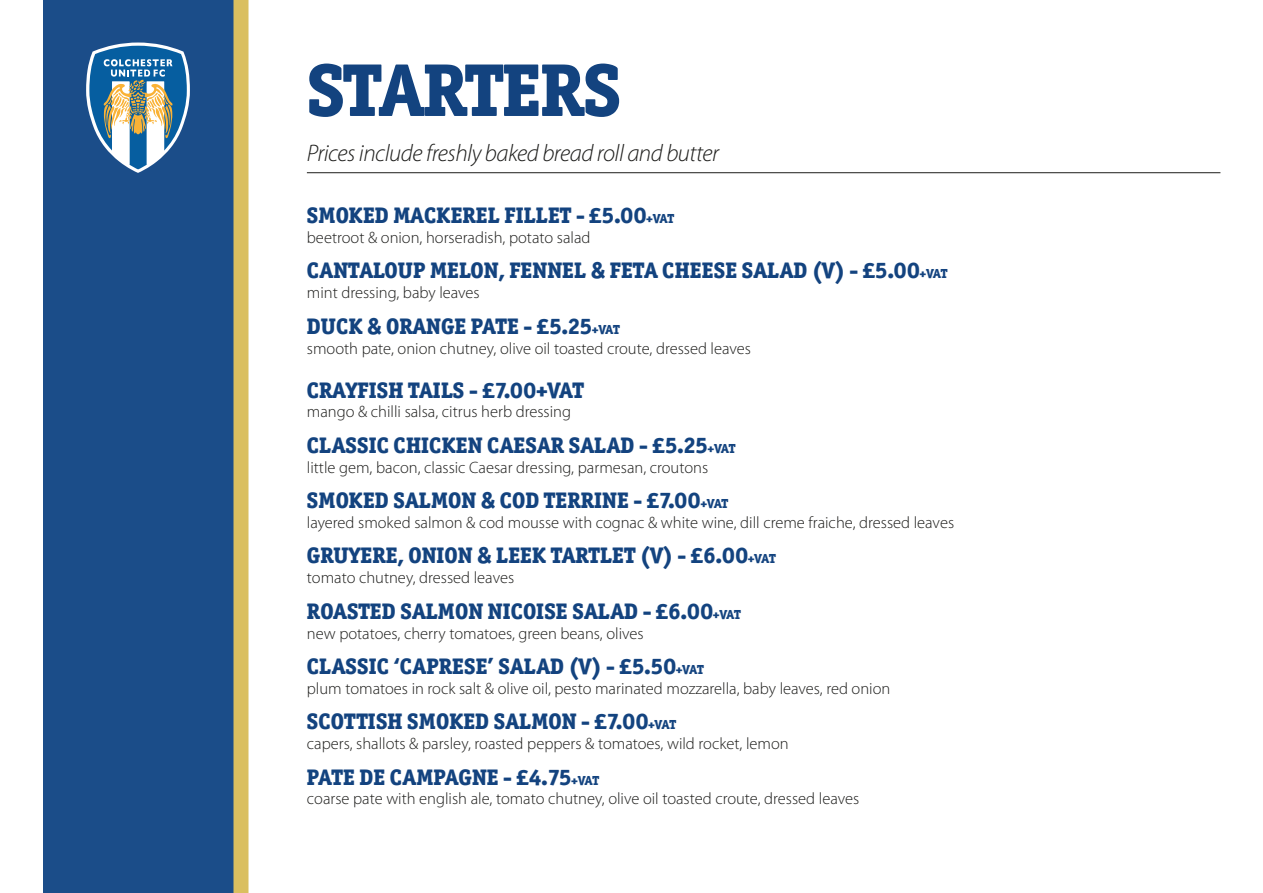
<style>
.page{position:relative;width:1263px;height:893px;background:#fff}
.page>*{position:absolute;margin:0;border:0;box-sizing:border-box;transform-origin:0 0}
.t1{font:800 75px "Officina Ser ITC";letter-spacing:-.02em;color:#13437f}
.t2{font:italic 300 24px "Myriad Pro";letter-spacing:-.02em;color:#1d1d1b}
.t3{font:800 22.5px "Officina Ser ITC";color:#13437f}
.t4{font:300 16.5px "Myriad Pro";color:#1d1d1b}
.s1{font-size:13.05px}
</style>
<div class="page">
<div style="left:43px;top:0;width:190px;height:893px;background:#1b4d89"></div>
<div style="left:233px;top:0;width:15px;height:893px;background:#dabf5f"></div>
<hr style="left:307px;top:172px;width:913px;height:1px;background:#1d1d1b">
<svg style="left:86px;top:43px;width:104px;height:130px"></svg>
<p class="t1" style="left:307px;top:43px;width:316px">STARTERS</p>
<p class="t2" style="left:307px;top:140px;width:414px">Prices include freshly baked bread roll and butter</p>
<p class="t3" style="left:307px;top:201px;width:369px">SMOKED MACKEREL FILLET - £5.00<span class="s1">+VAT</span></p>
<p class="t4" style="left:307px;top:228px;width:285px">beetroot &amp; onion, horseradish, potato salad</p>
<p class="t3" style="left:307px;top:256px;width:642px">CANTALOUP MELON, FENNEL &amp; FETA CHEESE SALAD (V) - £5.00<span class="s1">+VAT</span></p>
<p class="t4" style="left:307px;top:284px;width:174px">mint dressing, baby leaves</p>
<p class="t3" style="left:307px;top:312px;width:315px">DUCK &amp; ORANGE PATE - £5.25<span class="s1">+VAT</span></p>
<p class="t4" style="left:307px;top:339px;width:446px">smooth pate, onion chutney, olive oil toasted croute, dressed leaves</p>
<p class="t3" style="left:307px;top:376px;width:279px">CRAYFISH TAILS - £7.00+VAT</p>
<p class="t4" style="left:307px;top:403px;width:266px">mango &amp; chilli salsa, citrus herb dressing</p>
<p class="t3" style="left:307px;top:431px;width:430px">CLASSIC CHICKEN CAESAR SALAD - £5.25<span class="s1">+VAT</span></p>
<p class="t4" style="left:307px;top:458px;width:403px">little gem, bacon, classic Caesar dressing, parmesan, croutons</p>
<p class="t3" style="left:307px;top:486px;width:423px">SMOKED SALMON &amp; COD TERRINE - £7.00<span class="s1">+VAT</span></p>
<p class="t4" style="left:307px;top:513px;width:649px">layered smoked salmon &amp; cod mousse with cognac &amp; white wine, dill creme fraiche, dressed leaves</p>
<p class="t3" style="left:307px;top:541px;width:470px">GRUYERE, ONION &amp; LEEK TARTLET (V) - £6.00<span class="s1">+VAT</span></p>
<p class="t4" style="left:307px;top:569px;width:209px">tomato chutney, dressed leaves</p>
<p class="t3" style="left:307px;top:597px;width:435px">ROASTED SALMON NICOISE SALAD - £6.00<span class="s1">+VAT</span></p>
<p class="t4" style="left:307px;top:624px;width:338px">new potatoes, cherry tomatoes, green beans, olives</p>
<p class="t3" style="left:307px;top:652px;width:398px">CLASSIC ‘CAPRESE’ SALAD (V) - £5.50<span class="s1">+VAT</span></p>
<p class="t4" style="left:307px;top:679px;width:585px">plum tomatoes in rock salt &amp; olive oil, pesto marinated mozzarella, baby leaves, red onion</p>
<p class="t3" style="left:307px;top:707px;width:371px">SCOTTISH SMOKED SALMON - £7.00<span class="s1">+VAT</span></p>
<p class="t4" style="left:307px;top:735px;width:483px">capers, shallots &amp; parsley, roasted peppers &amp; tomatoes, wild rocket, lemon</p>
<p class="t3" style="left:307px;top:763px;width:294px">PATE DE CAMPAGNE - £4.75<span class="s1">+VAT</span></p>
<p class="t4" style="left:307px;top:790px;width:554px">coarse pate with english ale, tomato chutney, olive oil toasted croute, dressed leaves</p>
</div>
